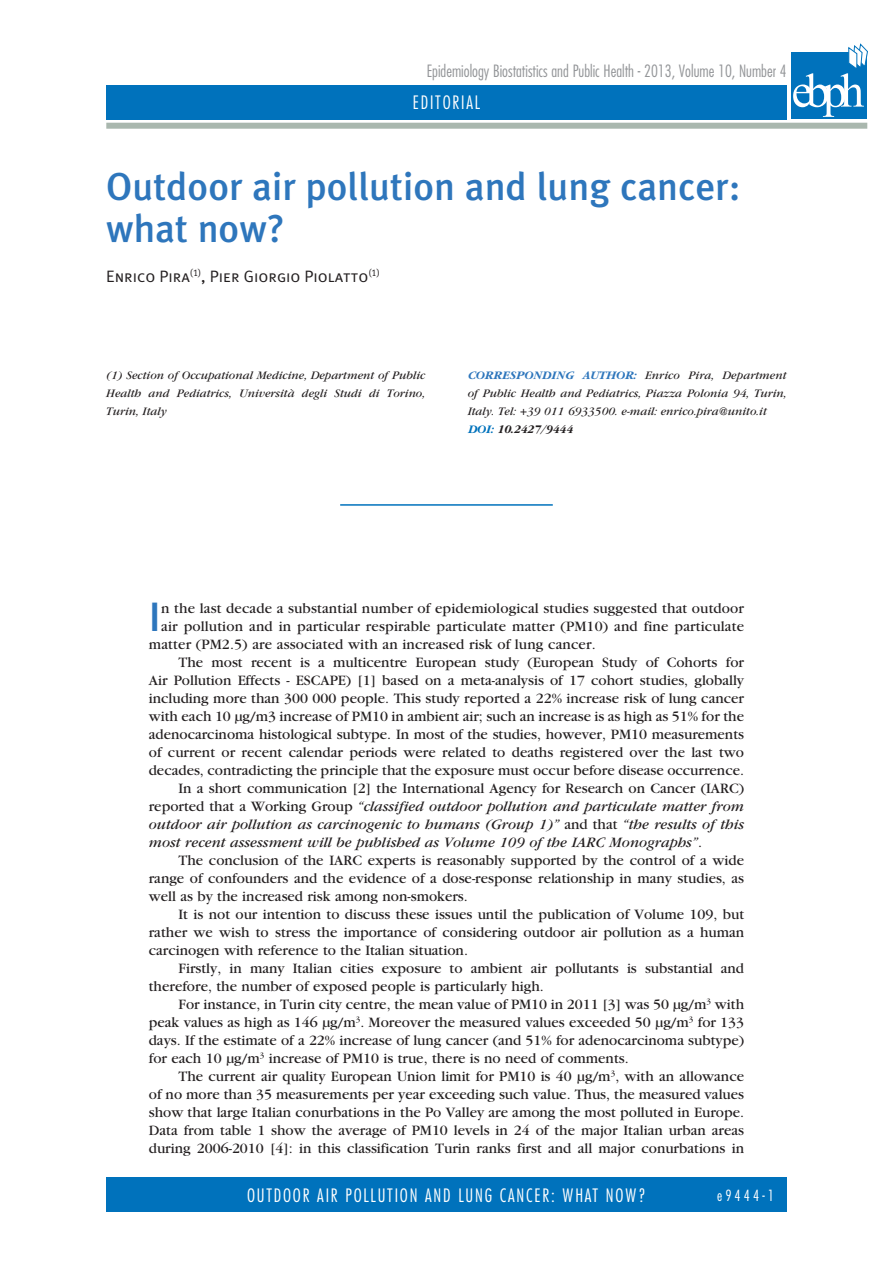
<style>
.page{position:relative;width:893px;height:1263px;background:#fff}
.page>*{position:absolute;margin:0;border:0;box-sizing:border-box;transform-origin:0 0}
.t1{font:500 40.95px "Meta Plus";color:#2e76bc}
.t2{font:500 39px/42px "Meta Plus";color:#2e76bc}
.t3{font:300 condensed 18px "Futura Std";letter-spacing:.1em;color:#fff}
.t4{font:300 condensed 16.5px "Futura Std";color:#939598}
.t5{font:16.5px "Meta Plus Normal Caps";color:#231f20}
.t6{font:15px "Garamond";color:#231f20}
.t7{font:italic 15px "Garamond";color:#231f20}
.t8{font:300 condensed 15px "Futura Std";letter-spacing:.2em;color:#fff}
.t9{font:italic 12px/18px "Garamond";color:#231f20;text-align:justify}
.t10{font:italic 700 12px "Garamond";color:#231f20}
.t11{font:italic 700 12px "Garamond";color:#0072bc}
.s1{font-weight:700;color:#2e76bc}
.s2{color:#0072bc}
.s3{font-style:normal}
</style>
<div class="page">
<div style="left:106px;top:85px;width:681px;height:34px;background:#0072bc"></div>
<div style="left:106px;top:123px;width:761px;height:6px;background:#a9b7ae"></div>
<div style="left:791px;top:52px;width:76px;height:67px;background:#0072bc"></div>
<svg style="left:793px;top:43px;width:75px;height:74px"></svg>
<div style="left:106px;top:1178px;width:681px;height:34px;background:#0072bc"></div>
<hr style="left:340px;top:504px;width:213px;height:2px;background:#0072bc">
<p class="t4" style="left:427px;top:62px;width:361px">Epidemiology Biostatistics and Public Health - 2013, Volume 10, Number 4</p>
<p class="t3" style="left:413px;top:92px;width:69px">EDITORIAL</p>
<h2 class="t2" style="left:106px;top:165px;width:636px">Outdoor air pollution and lung cancer: what now?</h2>
<p class="t5" style="left:106px;top:266px;width:275px">Enrico Pira<sup>(1)</sup>, Pier Giorgio Piolatto<sup>(1)</sup></p>
<p class="t9" style="left:106px;top:366px;width:320px">(1) Section of Occupational Medicine, Department of Public Health and Pediatrics, Università degli Studi di Torino, Turin, Italy</p>
<p class="t9" style="left:468px;top:366px;width:320px"><span class="s1">CORRESPONDING AUTHOR:</span> Enrico Pira, Department of Public Health and Pediatrics, Piazza Polonia 94, Turin, Italy. Tel: +39 011 6933500. e-mail: enrico.pira@unito.it</p>
<p class="t11" style="left:468px;top:422px;width:9px">DOI</p>
<p class="t10" style="left:491px;top:422px;width:83px"><span class="s2">:</span> 10.2427/9444</p>
<h1 class="t1" style="left:149px;top:593px;width:13px">I</h1>
<p class="t6" style="left:161px;top:600px;width:584px">n the last decade a substantial number of epidemiological studies suggested that outdoor</p>
<p class="t6" style="left:161px;top:618px;width:584px">air pollution and in particular respirable particulate matter (PM10) and fine particulate</p>
<p class="t6" style="left:149px;top:636px;width:448px">matter (PM2.5) are associated with an increased risk of lung cancer.</p>
<p class="t6" style="left:179px;top:654px;width:567px">The most recent is a multicentre European study (European Study of Cohorts for</p>
<p class="t6" style="left:149px;top:672px;width:597px">Air Pollution Effects - ESCAPE) [1] based on a meta-analysis of 17 cohort studies, globally</p>
<p class="t6" style="left:149px;top:690px;width:597px">including more than 300 000 people. This study reported a 22% increase risk of lung cancer</p>
<p class="t6" style="left:149px;top:708px;width:597px">with each 10 μg/m3 increase of PM10 in ambient air; such an increase is as high as 51% for the</p>
<p class="t6" style="left:149px;top:726px;width:597px">adenocarcinoma histological subtype. In most of the studies, however, PM10 measurements</p>
<p class="t6" style="left:149px;top:744px;width:597px">of current or recent calendar periods were related to deaths registered over the last two</p>
<p class="t6" style="left:149px;top:762px;width:597px">decades, contradicting the principle that the exposure must occur before disease occurrence.</p>
<p class="t6" style="left:179px;top:780px;width:567px">In a short communication [2] the International Agency for Research on Cancer (IARC)</p>
<p class="t7" style="left:149px;top:798px;width:597px"><span class="s3">reported that a Working Group</span> “classified outdoor pollution and particulate matter from</p>
<p class="t7" style="left:149px;top:816px;width:597px">outdoor air pollution as carcinogenic to humans (Group 1)” <span class="s3">and that</span> “the results of this</p>
<p class="t7" style="left:149px;top:834px;width:555px">most recent assessment will be published as Volume 109 of the IARC Monographs”<span class="s3">.</span></p>
<p class="t6" style="left:179px;top:852px;width:567px">The conclusion of the IARC experts is reasonably supported by the control of a wide</p>
<p class="t6" style="left:149px;top:870px;width:597px">range of confounders and the evidence of a dose-response relationship in many studies, as</p>
<p class="t6" style="left:149px;top:888px;width:320px">well as by the increased risk among non-smokers.</p>
<p class="t6" style="left:179px;top:906px;width:567px">It is not our intention to discuss these issues until the publication of Volume 109, but</p>
<p class="t6" style="left:149px;top:924px;width:597px">rather we wish to stress the importance of considering outdoor air pollution as a human</p>
<p class="t6" style="left:149px;top:942px;width:321px">carcinogen with reference to the Italian situation.</p>
<p class="t6" style="left:179px;top:960px;width:567px">Firstly, in many Italian cities exposure to ambient air pollutants is substantial and</p>
<p class="t6" style="left:149px;top:978px;width:396px">therefore, the number of exposed people is particularly high.</p>
<p class="t6" style="left:179px;top:996px;width:567px">For instance, in Turin city centre, the mean value of PM10 in 2011 [3] was 50 μg/m<sup>3</sup> with</p>
<p class="t6" style="left:149px;top:1014px;width:597px">peak values as high as 146 μg/m<sup>3</sup>. Moreover the measured values exceeded 50 μg/m<sup>3</sup> for 133</p>
<p class="t6" style="left:149px;top:1032px;width:597px">days. If the estimate of a 22% increase of lung cancer (and 51% for adenocarcinoma subtype)</p>
<p class="t6" style="left:149px;top:1050px;width:481px">for each 10 μg/m<sup>3</sup> increase of PM10 is true, there is no need of comments.</p>
<p class="t6" style="left:179px;top:1068px;width:567px">The current air quality European Union limit for PM10 is 40 μg/m<sup>3</sup>, with an allowance</p>
<p class="t6" style="left:149px;top:1086px;width:597px">of no more than 35 measurements per year exceeding such value. Thus, the measured values</p>
<p class="t6" style="left:149px;top:1104px;width:597px">show that large Italian conurbations in the Po Valley are among the most polluted in Europe.</p>
<p class="t6" style="left:149px;top:1122px;width:597px">Data from table 1 show the average of PM10 levels in 24 of the major Italian urban areas</p>
<p class="t6" style="left:149px;top:1140px;width:597px">during 2006-2010 [4]: in this classification Turin ranks first and all major conurbations in</p>
<p class="t3" style="left:247px;top:1185px;width:29px">Outdoor</p>
<p class="t3" style="left:317px;top:1185px;width:37px">air poll</p>
<p class="t3" style="left:378px;top:1185px;width:18px">ution</p>
<p class="t3" style="left:425px;top:1185px;width:10px">and</p>
<p class="t3" style="left:458px;top:1185px;width:126px">lung cancer: what</p>
<p class="t3" style="left:606px;top:1185px;width:41px">now?</p>
<p class="t8" style="left:717px;top:1187px;width:58px">e9444-1</p>
</div>
